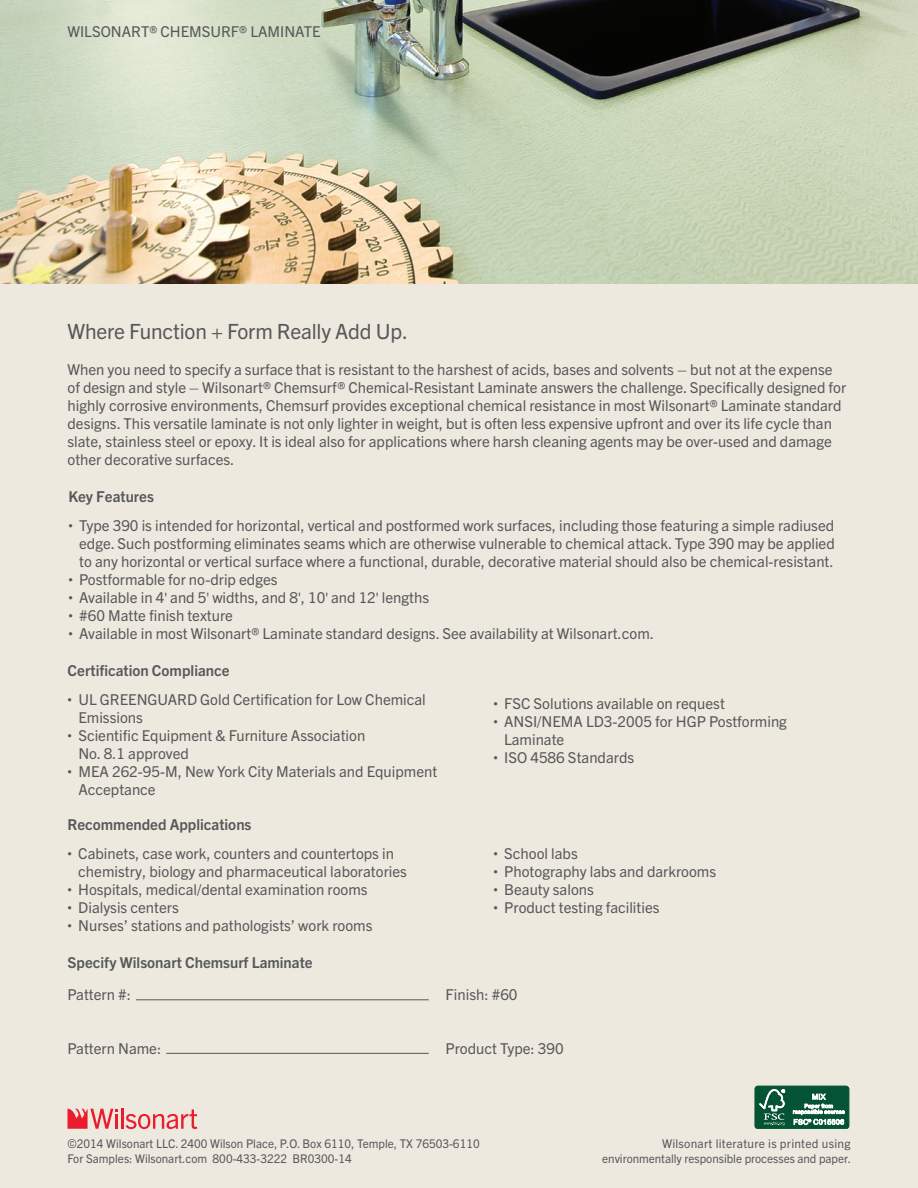
<style>
.page{position:relative;width:918px;height:1188px;background:#ede9df}
.page>*{position:absolute;margin:0;border:0;box-sizing:border-box;transform-origin:0 0}
.t1{font:21px "Trade Gothic Next LT Pro";letter-spacing:-.01em;color:#57585a}
.t2{font:15px/18px "Trade Gothic Next LT Pro";color:#57585a}
.t3{font:700 15px "Trade Gothic Next LT Pro";color:#57585a}
.t4{font:12px/15px "Trade Gothic Next LT Pro";color:#57585a}
.s1{font-size:9px}
.s2{font-family:"Myriad Pro"}
</style>
<div class="page">
<img style="left:0;top:0;width:918px;height:284px">
<hr style="left:121px;top:1109px;width:3px;height:20px;background:#eb1c2b">
<svg style="left:126px;top:1109px;width:71px;height:20px"></svg>
<svg style="left:68px;top:1109px;width:50px;height:20px"></svg>
<hr style="left:136px;top:999px;width:293px;height:1px;background:#57585a">
<hr style="left:166px;top:1053px;width:263px;height:1px;background:#57585a">
<div style="left:755px;top:1086px;width:94px;height:43px;background:#045334;border-radius:3px"></div>
<div style="left:755px;top:1086px;width:94px;height:43px;border:1px solid #045334;border-radius:3px"></div>
<svg style="left:759px;top:1089px;width:26px;height:36px"></svg>
<svg style="left:793px;top:1094px;width:52px;height:31px"></svg>
<p class="t2" style="left:67px;top:21px;width:255px">WILSONART® CHEMSURF® LAMINATE</p>
<h1 class="t1" style="left:68px;top:317px;width:342px">Where Function + Form Really Add Up.</h1>
<p class="t2" style="left:68px;top:360px;width:780px">When you need to specify a surface that is resistant to the harshest of acids, bases and solvents – but not at the expense of design and style – Wilsonart® Chemsurf® Chemical-Resistant Laminate answers the challenge. Specifically designed for highly corrosive environments, Chemsurf provides exceptional chemical resistance in most Wilsonart® Laminate standard designs. This versatile laminate is not only lighter in weight, but is often less expensive upfront and over its life cycle than slate, stainless steel or epoxy. It is ideal also for applications where harsh cleaning agents may be over-used and damage other decorative surfaces.</p>
<p class="t3" style="left:68px;top:487px;width:87px">Key Features</p>
<p class="t2" style="left:79px;top:516px;width:757px;text-align:justify;text-indent:-11px"><span class="s1">•</span> Type 390 is intended for horizontal, vertical and postformed work surfaces, including those featuring a simple radiused edge. Such postforming eliminates seams which are otherwise vulnerable to chemical attack. Type 390 may be applied to any horizontal or vertical surface where a functional, durable, decorative material should also be chemical-resistant.</p>
<p class="t2" style="left:68px;top:570px;width:211px"><span class="s1">•</span> Postformable for no-drip edges</p>
<p class="t2" style="left:68px;top:588px;width:362px"><span class="s1">•</span> Available in 4<span class="s2">'</span> and 5<span class="s2">'</span> widths, and 8<span class="s2">'</span>, 10<span class="s2">'</span> and 12<span class="s2">'</span> lengths</p>
<p class="t2" style="left:68px;top:606px;width:166px"><span class="s1">•</span> #60 Matte finish texture</p>
<p class="t2" style="left:68px;top:624px;width:587px"><span class="s1">•</span> Available in most Wilsonart® Laminate standard designs. See availability at Wilsonart.com.</p>
<p class="t3" style="left:68px;top:660px;width:164px">Certification Compliance</p>
<p class="t2" style="left:78px;top:689px;width:349px;text-indent:-11px"><span class="s1">•</span> UL GREENGUARD Gold Certification for Low Chemical<br>Emissions</p>
<p class="t2" style="left:78px;top:725px;width:288px;text-indent:-11px"><span class="s1">•</span> Scientific Equipment &amp; Furniture Association<br>No. 8.1 approved</p>
<p class="t2" style="left:78px;top:761px;width:360px;text-indent:-11px"><span class="s1">•</span> MEA 262-95-M, New York City Materials and Equipment<br>Acceptance</p>
<p class="t2" style="left:493px;top:694px;width:233px"><span class="s1">•</span> FSC Solutions available on request</p>
<p class="t2" style="left:504px;top:712px;width:284px;text-indent:-11px"><span class="s1">•</span> ANSI/NEMA LD3-2005 for HGP Postforming<br>Laminate</p>
<p class="t2" style="left:493px;top:748px;width:142px"><span class="s1">•</span> ISO 4586 Standards</p>
<p class="t3" style="left:68px;top:814px;width:185px">Recommended Applications</p>
<p class="t2" style="left:78px;top:843px;width:330px;text-indent:-11px"><span class="s1">•</span> Cabinets, case work, counters and countertops in chemistry, biology and pharmaceutical laboratories</p>
<p class="t2" style="left:68px;top:879px;width:302px"><span class="s1">•</span> Hospitals, medical/dental examination rooms</p>
<p class="t2" style="left:68px;top:897px;width:113px"><span class="s1">•</span> Dialysis centers</p>
<p class="t2" style="left:68px;top:915px;width:306px"><span class="s1">•</span> Nurses’ stations and pathologists’ work rooms</p>
<p class="t2" style="left:493px;top:843px;width:86px"><span class="s1">•</span> School labs</p>
<p class="t2" style="left:493px;top:861px;width:224px"><span class="s1">•</span> Photography labs and darkrooms</p>
<p class="t2" style="left:493px;top:879px;width:102px"><span class="s1">•</span> Beauty salons</p>
<p class="t2" style="left:493px;top:897px;width:168px"><span class="s1">•</span> Product testing facilities</p>
<p class="t3" style="left:68px;top:952px;width:247px">Specify Wilsonart Chemsurf Laminate</p>
<p class="t2" style="left:68px;top:984px;width:65px">Pattern #:</p>
<p class="t2" style="left:446px;top:984px;width:74px">Finish: #60</p>
<p class="t2" style="left:68px;top:1038px;width:95px">Pattern Name:</p>
<p class="t2" style="left:446px;top:1038px;width:120px">Product Type: 390</p>
<p class="t4" style="left:68px;top:1136px;width:414px">©2014 Wilsonart LLC. 2400 Wilson Place, P.O. Box 6110, Temple, TX 76503-6110<br>For Samples: Wilsonart.com 800-433-3222 BR0300-14</p>
<p class="t4" style="left:602px;top:1136px;width:250px;text-align:right">Wilsonart literature is printed using environmentally responsible processes and paper.</p>
</div>
